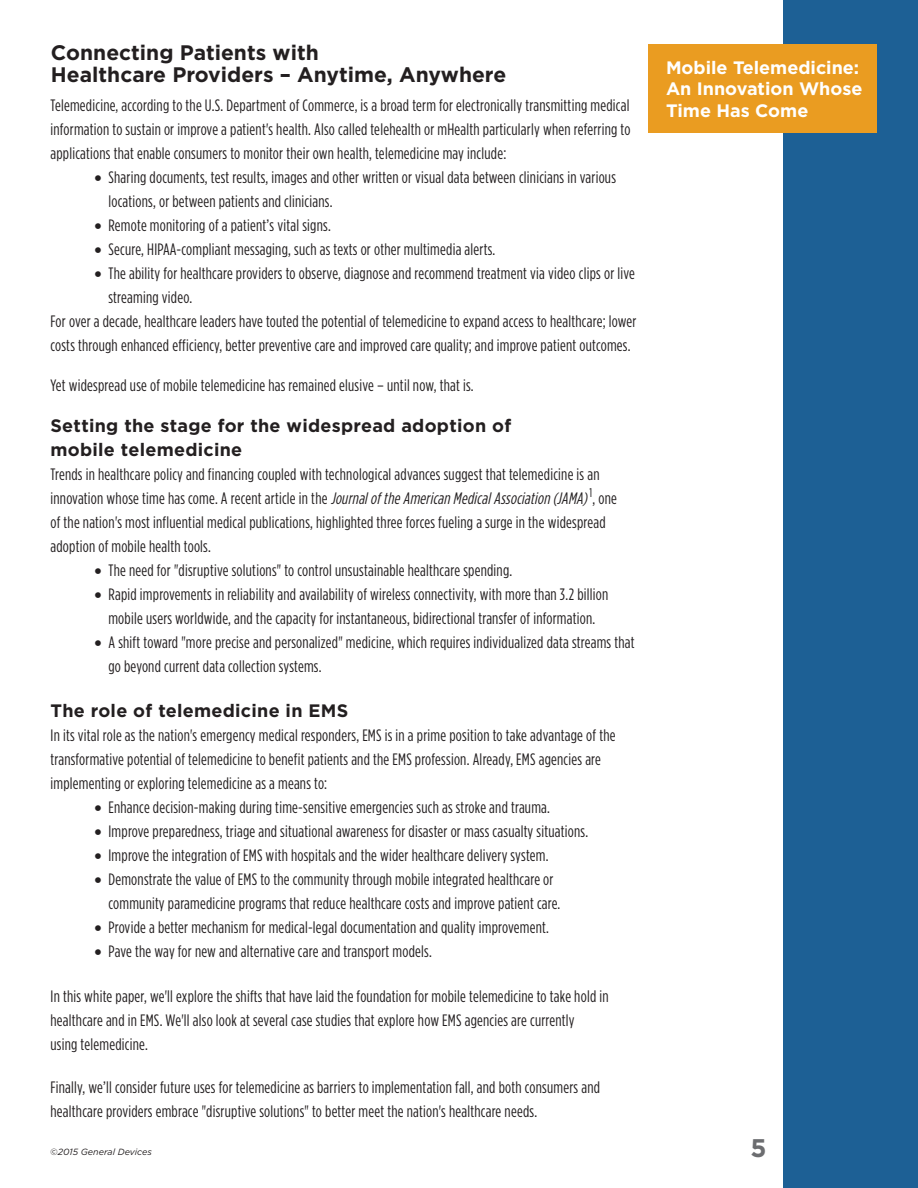
<style>
.page{position:relative;width:918px;height:1188px;background:#fff}
.page>*{position:absolute;margin:0;border:0;box-sizing:border-box;transform-origin:0 0}
.t1{font:700 25.5px "Gotham HTF";color:#6c6d70}
.t2{font:700 21px/22.5px "Gotham HTF";color:#231f20}
.t3{font:700 18px/24px "Gotham HTF";letter-spacing:.015em;color:#231f20}
.t4{font:700 18px/21.6px "Gotham HTF";color:#fff}
.t5{font:condensed 16.5px/24px "Gotham HTF";letter-spacing:.015em;color:#231f20}
.t6{font:italic 9px "Gotham HTF";color:#231f20}
.s1{font-family:"Lucida Grande";font-stretch:normal}
.s2{font-style:italic}
</style>
<div class="page">
<div style="left:783px;top:0;width:135px;height:1188px;background:#1d6095"></div>
<div style="left:648px;top:45px;width:228px;height:88px;background:#ea9c21"></div>
<hr style="left:0;top:0;width:1px;height:1188px;background:#1d6095">
<p class="t2" style="left:51px;top:41px;width:457px">Connecting Patients with<br>Healthcare Providers – Anytime, Anywhere</p>
<p class="t5" style="left:50px;top:93px;width:581px;text-align:justify">Telemedicine, according to the U.S. Department of Commerce, is a broad term for electronically transmitting medical information to sustain or improve a patient's health. Also called telehealth or mHealth particularly when referring to applications that enable consumers to monitor their own health, telemedicine may include:</p>
<p class="t5" style="left:108px;top:165px;width:509px;text-indent:-15px"><span class="s1">•</span> Sharing documents, test results, images and other written or visual data between clinicians in various locations, or between patients and clinicians.</p>
<p class="t5" style="left:93px;top:213px;width:239px"><span class="s1">•</span> Remote monitoring of a patient’s vital signs.</p>
<p class="t5" style="left:93px;top:237px;width:403px"><span class="s1">•</span> Secure, HIPAA-compliant messaging, such as texts or other multimedia alerts.</p>
<p class="t5" style="left:93px;top:261px;width:543px"><span class="s1">•</span> The ability for healthcare providers to observe, diagnose and recommend treatment via video clips or live</p>
<p class="t5" style="left:108px;top:285px;width:85px">streaming video.</p>
<p class="t5" style="left:50px;top:309px;width:587px">For over a decade, healthcare leaders have touted the potential of telemedicine to expand access to healthcare; lower</p>
<p class="t5" style="left:50px;top:333px;width:582px">costs through enhanced efficiency, better preventive care and improved care quality; and improve patient outcomes.</p>
<p class="t5" style="left:50px;top:374px;width:425px">Yet widespread use of mobile telemedicine has remained elusive – until now, that is.</p>
<p class="t3" style="left:50px;top:414px;width:462px">Setting the stage for the widespread adoption of mobile telemedicine</p>
<p class="t5" style="left:50px;top:462px;width:568px">Trends in healthcare policy and financing coupled with technological advances suggest that telemedicine is an innovation whose time has come. A recent article in the <span class="s2">Journalof the American MedicalAssociation (JAMA)</span> <sup>1</sup>, one of the nation's most influential medical publications, highlighted three forces fueling a surge in the widespread adoption of mobile health tools.</p>
<p class="t5" style="left:94px;top:558px;width:420px"><span class="s1">•</span> The need for "disruptive solutions" to control unsustainable healthcare spending.</p>
<p class="t5" style="left:94px;top:582px;width:516px;text-align:center"><span class="s1">•</span> Rapid improvements in reliability and availability of wireless connectivity, with more than 3.2 billion mobile users worldwide, and the capacity for instantaneous, bidirectional transfer of information.</p>
<p class="t5" style="left:108px;top:630px;width:528px;text-indent:-15px"><span class="s1">•</span> A shift toward "more precise and personalized" medicine, which requires individualized data streams that go beyond current data collection systems.</p>
<p class="t3" style="left:50px;top:699px;width:299px">The role of telemedicine in EMS</p>
<p class="t5" style="left:50px;top:723px;width:567px">In its vital role as the nation's emergency medical responders, EMS is in a prime position to take advantage of the transformative potential of telemedicine to benefit patients and the EMS profession. Already, EMS agencies are implementing or exploring telemedicine as a means to:</p>
<p class="t5" style="left:93px;top:795px;width:458px"><span class="s1">•</span> Enhance decision-making during time-sensitive emergencies such as stroke and trauma.</p>
<p class="t5" style="left:93px;top:819px;width:496px"><span class="s1">•</span> Improve preparedness, triage and situational awareness for disaster or mass casualty situations.</p>
<p class="t5" style="left:93px;top:843px;width:457px"><span class="s1">•</span> Improve the integration of EMS with hospitals and the wider healthcare delivery system.</p>
<p class="t5" style="left:108px;top:867px;width:453px;text-indent:-15px"><span class="s1">•</span> Demonstrate the value of EMS to the community through mobile integrated healthcare or community paramedicine programs that reduce healthcare costs and improve patient care.</p>
<p class="t5" style="left:93px;top:915px;width:457px"><span class="s1">•</span> Provide a better mechanism for medical-legal documentation and quality improvement.</p>
<p class="t5" style="left:93px;top:939px;width:340px"><span class="s1">•</span> Pave the way for new and alternative care and transport models.</p>
<p class="t5" style="left:50px;top:984px;width:560px">In this white paper, we'll explore the shifts that have laid the foundation for mobile telemedicine to take hold in healthcare and in EMS. We'll also look at several case studies that explore how EMS agencies are currently<br>using telemedicine.</p>
<p class="t5" style="left:50px;top:1076px;width:551px">Finally, we’ll consider future uses for telemedicine as barriers to implementation fall, and both consumers and healthcare providers embrace "disruptive solutions" to better meet the nation's healthcare needs.</p>
<p class="t6" style="left:50px;top:1147px;width:103px">©2015 General Devices</p>
<h1 class="t1" style="left:751px;top:1133px;width:18px">5</h1>
<p class="t4" style="left:666px;top:57px;width:198px">Mobile Telemedicine:<br>An Innovation Whose<br>Time Has Come</p>
</div>
